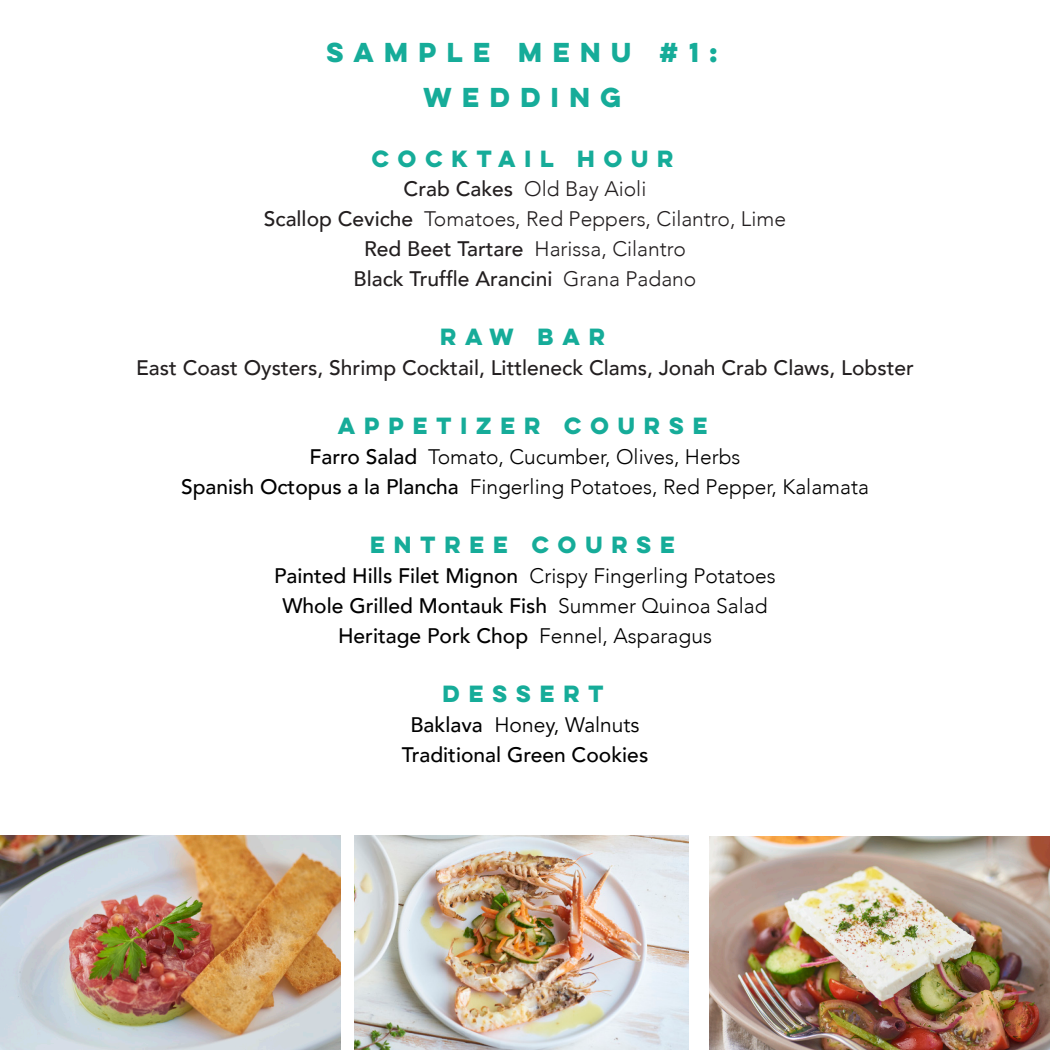
<style>
.page{position:relative;width:1050px;height:1050px;background:#fff}
.page>*{position:absolute;margin:0;border:0;box-sizing:border-box;transform-origin:0 0}
.t1{font:700 24.5px "Lulo Clean One";letter-spacing:.2em;color:#16ac99}
.t2{font:300 21px "Avenir";color:#000}
.t3{font:500 21px "Avenir";color:#231f20}
.t4{font:300 21px "Avenir";color:#231f20}
.t5{font:500 21px "Avenir";color:#000}
.t6{font:700 21px "Lulo Clean One";letter-spacing:.2em;color:#16ac99}
.t7{font:21px "Avenir";color:#000}
.s1{font-weight:500}
.s2{font-weight:300}
</style>
<div class="page">
<img style="left:0;top:836px;width:340px;height:213px">
<img style="left:355px;top:836px;width:333px;height:213px">
<img style="left:710px;top:837px;width:340px;height:213px">
<p class="t1" style="left:327px;top:33px;width:398px">SAMPLE MENU #1:</p>
<p class="t1" style="left:424px;top:79px;width:204px">WEDDING</p>
<p class="t6" style="left:372px;top:142px;width:308px">COCKTAIL HOUR</p>
<p class="t4" style="left:404px;top:177px;width:244px"><span class="s1">Crab Cakes</span> Old Bay Aioli</p>
<p class="t4" style="left:264px;top:207px;width:524px"><span class="s1">Scallop Ceviche</span> Tomatoes, Red Peppers, Cilantro, Lime</p>
<p class="t4" style="left:364px;top:236px;width:323px"><span class="s1">Red Beet Tartare</span> Harissa, Cilantro</p>
<p class="t3" style="left:354px;top:260px;width:344px">Black Truffle Arancini <span class="s2">Grana Padano</span></p>
<p class="t6" style="left:440px;top:321px;width:171px">RAW BAR</p>
<p class="t3" style="left:136px;top:349px;width:779px">East Coast Oysters, Shrimp Cocktail, Littleneck Clams, Jonah Crab Claws, Lobster</p>
<p class="t6" style="left:338px;top:410px;width:376px">APPETIZER COURSE</p>
<p class="t2" style="left:309px;top:445px;width:433px"><span class="s1">Farro Salad</span> Tomato, Cucumber, Olives, Herbs</p>
<p class="t2" style="left:181px;top:474px;width:689px"><span class="s1">Spanish Octopus a la Plancha</span> Fingerling Potatoes, Red Pepper, Kalamata</p>
<p class="t6" style="left:370px;top:529px;width:311px">ENTREE COURSE</p>
<p class="t2" style="left:274px;top:564px;width:503px"><span class="s1">Painted Hills Filet Mignon</span> Crispy Fingerling Potatoes</p>
<p class="t5" style="left:282px;top:587px;width:487px">Whole Grilled Montauk Fish <span class="s2">Summer Quinoa Salad</span></p>
<p class="t5" style="left:338px;top:617px;width:375px">Heritage Pork Chop <span class="s2">Fennel, Asparagus</span></p>
<p class="t6" style="left:443px;top:678px;width:167px">DESSERT</p>
<p class="t7" style="left:410px;top:712px;width:231px"><span class="s1">Baklava</span> Honey, Walnuts</p>
<p class="t5" style="left:402px;top:736px;width:248px">Traditional Green Cookies</p>
</div>
